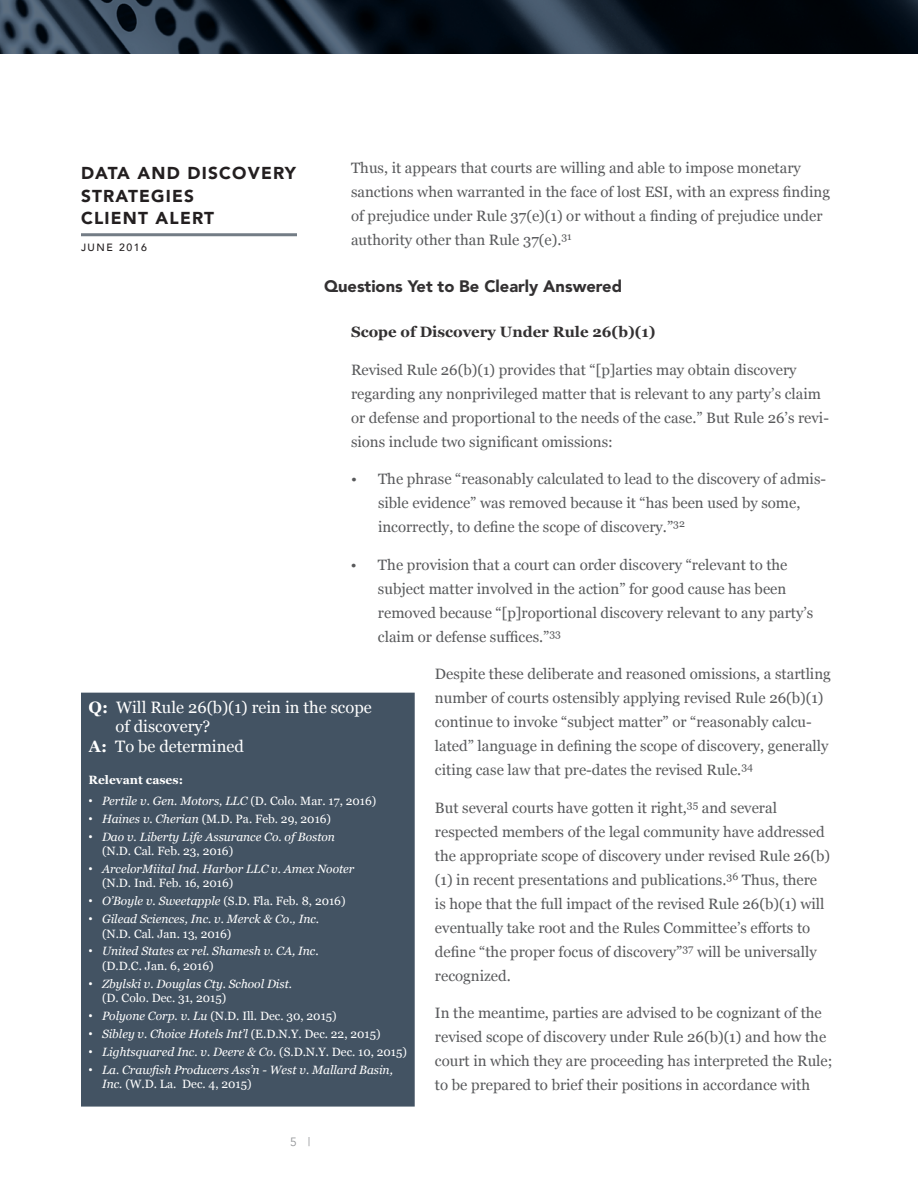
<style>
.page{position:relative;width:918px;height:1188px;background:#fff}
.page>*{position:absolute;margin:0;border:0;box-sizing:border-box;transform-origin:0 0}
.t1{font:900 17.25px/22.5px "Avenir";letter-spacing:.07em;color:#231f20}
.t2{font:16.5px "Georgia";color:#fff}
.t3{font:900 16.5px "Avenir LT Std";color:#333132}
.t4{font:15px/24px "Georgia";color:#58595b}
.t5{font:700 15px "Georgia";color:#333132}
.t6{font:italic 12px/14.4px "Georgia";color:#fff}
.t7{font:12px "Georgia";color:#fff}
.t8{font:700 12px "Georgia";color:#fff}
.t9{font:12px "Avenir";color:#939598}
.t10{font:500 10.5px "Avenir";letter-spacing:.15em;color:#231f20}
.s1{font-weight:700}
.s2{font-family:"Arial";font-style:normal}
.s3{font-style:normal}
.s4{font-family:"Arial"}
.s5{font-style:italic}
</style>
<div class="page">
<svg style="left:0;top:0;width:918px;height:54px;background:#16212d"></svg>
<hr style="left:81px;top:233px;width:216px;height:3px;background:#737c85">
<div style="left:85px;top:696px;width:326px;height:407px;background:#435363"></div>
<div style="left:81px;top:693px;width:334px;height:414px;border:8px solid #435363"></div>
<p class="t4" style="left:351px;top:156px;width:480px">Thus, it appears that courts are willing and able to impose monetary sanctions when warranted in the face of lost ESI, with an express finding of prejudice under Rule 37(e)(1) or without a finding of prejudice under authority other than Rule 37(e).<sup>31</sup></p>
<p class="t3" style="left:324px;top:276px;width:300px">Questions Yet to Be Clearly Answered</p>
<p class="t5" style="left:351px;top:322px;width:306px">Scope of Discovery Under Rule 26(b)(1)</p>
<p class="t4" style="left:351px;top:358px;width:480px">Revised Rule 26(b)(1) provides that “[p]arties may obtain discovery regarding any nonprivileged matter that is relevant to any party’s claim or defense and proportional to the needs of the case.” But Rule 26’s revi&shy;sions include two significant omissions:</p>
<p class="t4" style="left:378px;top:467px;width:450px;text-indent:-27px">• The phrase “reasonably calculated to lead to the discovery of admis&shy;sible evidence” was removed because it “has been used by some, incorrectly, to define the scope of discovery.”<sup>32</sup></p>
<p class="t4" style="left:378px;top:553px;width:437px;text-indent:-27px">• The provision that a court can order discovery “relevant to the subject matter involved in the action” for good cause has been removed because “[p]roportional discovery relevant to any party’s claim or defense suffices.”<sup>33</sup></p>
<p class="t4" style="left:435px;top:662px;width:397px">Despite these deliberate and reasoned omissions, a startling number of courts ostensibly applying revised Rule 26(b)(1) continue to invoke “subject matter” or “reasonably calcu&shy;lated” language in defining the scope of discovery, generally citing case law that pre-dates the revised Rule.<sup>34</sup></p>
<p class="t4" style="left:435px;top:796px;width:397px">But several courts have gotten it right,<sup>35</sup> and several respected members of the legal community have addressed the appropriate scope of discovery under revised Rule 26(b) (1) in recent presentations and publications.<sup>36</sup> Thus, there is hope that the full impact of the revised Rule 26(b)(1) will eventually take root and the Rules Committee’s efforts to define “the proper focus of discovery”<sup>37</sup> will be universally recognized.</p>
<p class="t4" style="left:435px;top:1001px;width:399px">In the meantime, parties are advised to be cognizant of the revised scope of discovery under Rule 26(b)(1) and how the court in which they are proceeding has interpreted the Rule; to be prepared to brief their positions in accordance with</p>
<p class="t1" style="left:81px;top:162px;width:217px">DATA AND DISCOVERY<br>STRATEGIES<br>CLIENT ALERT</p>
<p class="t10" style="left:81px;top:239px;width:68px">JUNE 2016</p>
<p class="t2" style="left:88px;top:697px;width:285px"><span class="s1">Q:</span> Will Rule 26(b)(1) rein in the scope</p>
<p class="t2" style="left:116px;top:717px;width:97px">of discovery?</p>
<p class="t2" style="left:89px;top:737px;width:157px"><span class="s1">A:</span> To be determined</p>
<p class="t8" style="left:88px;top:772px;width:96px">Relevant cases:</p>
<p class="t6" style="left:88px;top:794px;width:289px"><span class="s2">•</span> Pertile v. Gen. Motors, LLC <span class="s3">(D. Colo. Mar. 17, 2016)</span></p>
<p class="t7" style="left:88px;top:811px;width:244px"><span class="s4">•</span> <span class="s5">Haines v. Cherian</span> (M.D. Pa. Feb. 29, 2016)</p>
<p class="t6" style="left:102px;top:829px;width:235px;text-indent:-14px"><span class="s2">•</span> Dao v. Liberty Life Assurance Co. of Boston <span class="s3">(N.D. Cal. Feb. 23, 2016)</span></p>
<p class="t6" style="left:102px;top:862px;width:254px;text-indent:-14px"><span class="s2">•</span> ArcelorMiital Ind. Harbor LLC v. Amex Nooter <span class="s3">(N.D. Ind. Feb. 16, 2016)</span></p>
<p class="t7" style="left:88px;top:894px;width:259px"><span class="s4">•</span> <span class="s5">O’Boyle v. Sweetapple</span> (S.D. Fla. Feb. 8, 2016)</p>
<p class="t6" style="left:102px;top:912px;width:219px;text-indent:-14px"><span class="s2">•</span> Gilead Sciences, Inc. v. Merck &amp; Co., Inc<span class="s3">. (N.D. Cal. Jan. 13, 2016)</span></p>
<p class="t6" style="left:102px;top:944px;width:218px;text-indent:-14px"><span class="s2">•</span> United States ex rel. Shamesh v. CA, Inc<span class="s3">. (D.D.C. Jan. 6, 2016)</span></p>
<p class="t6" style="left:102px;top:977px;width:192px;text-indent:-13px"><span class="s2">•</span> Zbylski v. Douglas Cty. School Dist. <span class="s3">(D. Colo. Dec. 31, 2015)</span></p>
<p class="t7" style="left:89px;top:1009px;width:250px"><span class="s4">•</span> <span class="s5">Polyone Corp. v. Lu</span> (N.D. Ill. Dec. 30, 2015)</p>
<p class="t6" style="left:89px;top:1027px;width:294px"><span class="s2">•</span> Sibley v. Choice Hotels Int’l <span class="s3">(E.D.N.Y. Dec. 22, 2015)</span></p>
<p class="t6" style="left:89px;top:1045px;width:320px"><span class="s2">•</span> Lightsquared Inc. v. Deere &amp; Co. <span class="s3">(S.D.N.Y. Dec. 10, 2015)</span></p>
<p class="t6" style="left:102px;top:1063px;width:292px;text-indent:-14px"><span class="s2">•</span> La. Crawfish Producers Ass’n - West v. Mallard Basin,<br>Inc. <span class="s3">(W.D. La. Dec. 4, 2015)</span></p>
<p class="t9" style="left:290px;top:1135px;width:22px">5 |</p>
</div>
